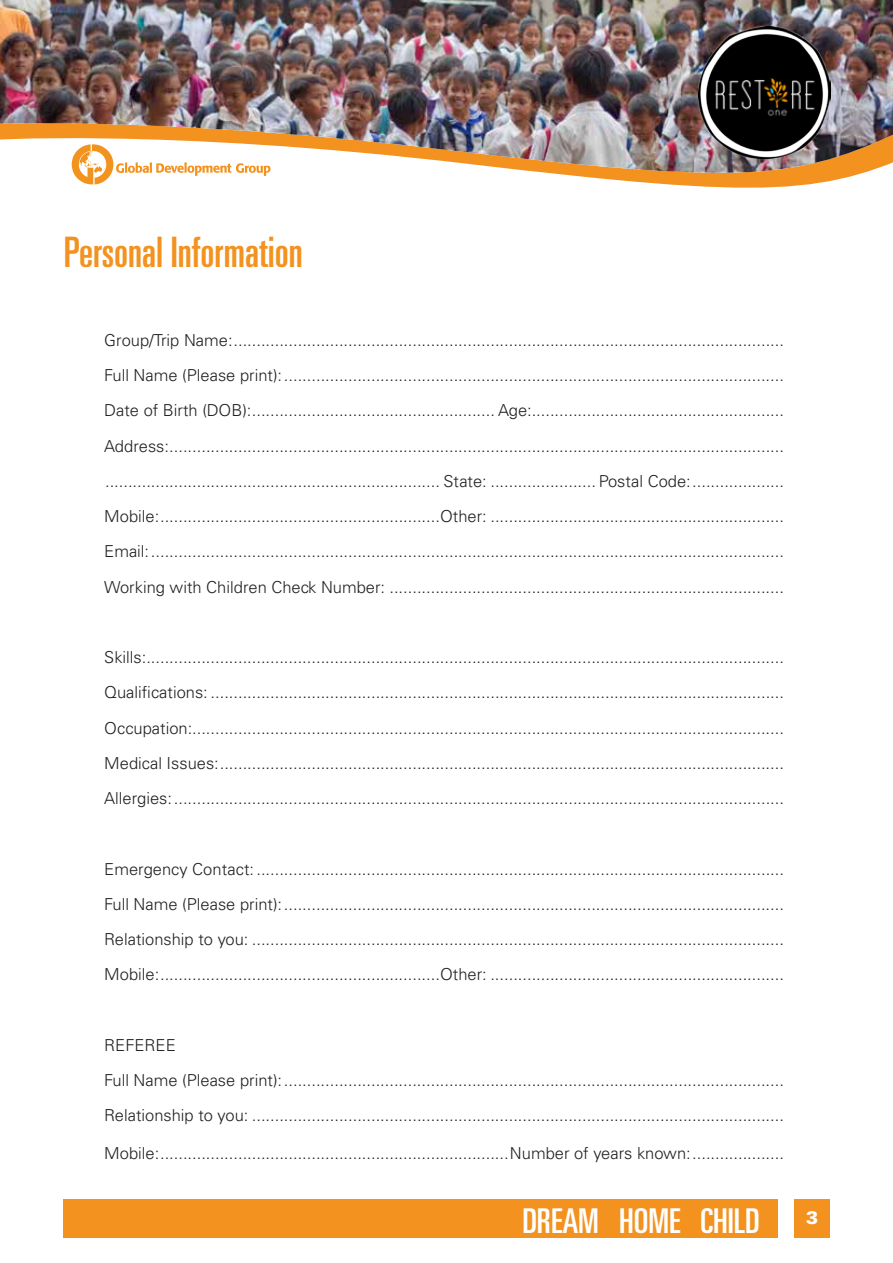
<style>
.page{position:relative;width:893px;height:1263px;background:#fff}
.page>*{position:absolute;margin:0;border:0;box-sizing:border-box;transform-origin:0 0}
.t1{font:ultra-condensed 42px "Univers";color:#f3921f}
.t2{font:ultra-condensed 34.2px "Univers";color:#fff;scale:1.05 1}
.t3{font:900 18px "Univers";color:#fff}
.t4{font:300 16.5px/35.2px "Univers";color:#231f20;text-align:justify}
</style>
<div class="page">
<div style="left:794px;top:1199px;width:35px;height:38px;background:#f3921f"></div>
<div style="left:64px;top:1199px;width:714px;height:38px;background:#f3921f"></div>
<svg style="left:74px;top:174px;width:785px;height:11px"></svg>
<img style="left:0;top:0;width:893px;height:174px">
<svg style="left:694px;top:25px;width:140px;height:133px"></svg>
<img style="left:698px;top:26px;width:133px;height:133px">
<h1 class="t1" style="left:64px;top:228px;width:240px">Personal Information</h1>
<p class="t4" style="left:104px;top:322px;width:681px">Group/Trip Name:........................................................................................................................<br>Full Name (Please print):.............................................................................................................<br>Date of Birth (DOB):..................................................... Age:.......................................................<br>Address:...................................................................................................................................... ......................................................................... State: ....................... Postal Code:....................<br>Mobile:.............................................................Other: ................................................................<br>Email:..........................................................................................................................................<br>Working with Children Check Number: ......................................................................................</p>
<p class="t4" style="left:104px;top:640px;width:681px">Skills:...........................................................................................................................................<br>Qualifications: .............................................................................................................................<br>Occupation:.................................................................................................................................<br>Medical Issues:...........................................................................................................................<br>Allergies:.....................................................................................................................................</p>
<p class="t4" style="left:104px;top:851px;width:681px">Emergency Contact: ...................................................................................................................<br>Full Name (Please print):.............................................................................................................<br>Relationship to you: ....................................................................................................................<br>Mobile:.............................................................Other: ................................................................</p>
<p class="t4" style="left:104px;top:1027px;width:681px;text-align:left">REFEREE<br>Full Name (Please print):.............................................................................................................<br>Relationship to you: ....................................................................................................................</p>
<p class="t4" style="left:104px;top:1135px;width:681px">Mobile:............................................................................Number of years known:....................</p>
<h2 class="t2" style="left:522px;top:1201px;width:228px">DREAM HOME CHILD</h2>
<p class="t3" style="left:806px;top:1206px;width:14px">3</p>
</div>
